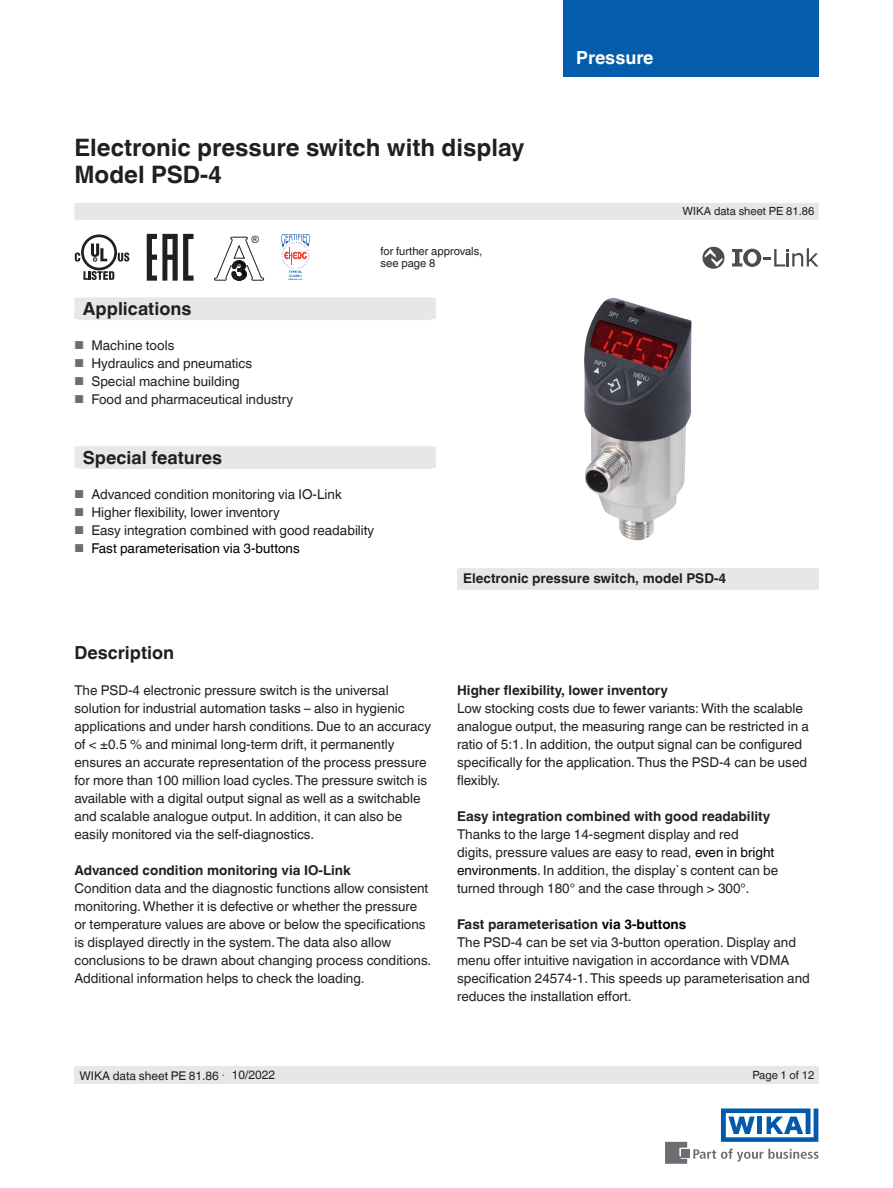
<style>
.page{position:relative;width:893px;height:1188px;background:#fff}
.page>*{position:absolute;margin:0;border:0;box-sizing:border-box;transform-origin:0 0}
.t1{font:700 24px/27px "Helvetica World";color:#231f20}
.t2{font:700 18px "Helvetica World";color:#231f20}
.t3{font:700 18px "Helvetica World";color:#fff}
.t4{font:13.5px/18px "Helvetica World";color:#231f20}
.t5{font:700 13.5px "Helvetica World";color:#231f20}
.t6{font:13.5px "Helvetica World";color:#000}
.t7{font:12px "Helvetica World";color:#231f20}
.t8{font:11.25px/12.3px "Helvetica World";color:#231f20}
.t9{font:10.2px "Arial";color:#231f20}
.t10{font:700 3.15px/3.8px "Arial";color:#0a4fa2}
.t11{font:700 1.8px "Arial";color:#0a4fa2}
.s1{font-size:11.55px;color:#6c6d70}
.s2{color:#000}
.s3{font-weight:700}
.s4{font-weight:700;color:#000}
.s5{font-family:"Times New Roman";font-size:11.25px}
</style>
<div class="page">
<svg style="left:693px;top:1149px;width:126px;height:13px"></svg>
<div style="left:682px;top:1150px;width:8px;height:8px;background:#6c6d70"></div>
<svg style="left:665px;top:1142px;width:22px;height:22px"></svg>
<svg style="left:721px;top:1108px;width:97px;height:34px"></svg>
<div style="left:563px;top:0;width:256px;height:76px;background:#035cac"></div>
<div style="left:74px;top:203px;width:745px;height:17px;background:#e6e7e9"></div>
<div style="left:74px;top:1066px;width:745px;height:18px;background:#e6e7e9"></div>
<svg style="left:702px;top:247px;width:22px;height:22px"></svg>
<svg style="left:732px;top:248px;width:87px;height:19px"></svg>
<svg style="left:74px;top:298px;width:362px;height:170px"></svg>
<div style="left:79px;top:298px;width:353px;height:22px;background:#e6e7e9"></div>
<div style="left:79px;top:447px;width:353px;height:22px;background:#e6e7e9"></div>
<div style="left:457px;top:568px;width:362px;height:21px;background:#e6e7e9"></div>
<img style="left:584px;top:298px;width:108px;height:242px">
<svg style="left:147px;top:234px;width:47px;height:47px"></svg>
<svg style="left:214px;top:237px;width:50px;height:44px"></svg>
<svg style="left:281px;top:234px;width:29px;height:35px"></svg>
<svg style="left:83px;top:271px;width:31px;height:9px"></svg>
<svg style="left:118px;top:253px;width:11px;height:9px"></svg>
<div style="left:81px;top:234px;width:36px;height:36px;border:3px solid #231f20;border-radius:50%"></div>
<svg style="left:91px;top:244px;width:16px;height:17px"></svg>
<svg style="left:75px;top:253px;width:5px;height:9px"></svg>
<h1 class="t1" style="left:74px;top:134px;width:452px">Electronic pressure switch with display<br>Model PSD-4</h1>
<p class="t9" style="left:251px;top:232px;width:9px">®</p>
<p class="t10" style="left:289px;top:270px;width:15px">TYPE EL<br>CLASS I</p>
<p class="t11" style="left:288px;top:278px;width:16px">FEBRUARY 2021</p>
<h2 class="t2" style="left:83px;top:298px;width:110px">Applications</h2>
<p class="t4" style="left:74px;top:336px;width:102px"><span class="s1">■</span> Machine tools</p>
<p class="t4" style="left:74px;top:354px;width:179px"><span class="s1">■</span> Hydraulics and pneumatics</p>
<p class="t4" style="left:74px;top:372px;width:167px"><span class="s1">■</span> Special machine building</p>
<p class="t4" style="left:74px;top:390px;width:220px"><span class="s1">■</span> Food and pharmaceutical industry</p>
<p class="t8" style="left:381px;top:244px;width:103px">for further approvals, see page 8</p>
<h2 class="t2" style="left:83px;top:447px;width:141px">Special features</h2>
<p class="t4" style="left:74px;top:485px;width:269px"><span class="s1">■</span> Advanced condition monitoring via IO-Link</p>
<p class="t4" style="left:74px;top:503px;width:207px"><span class="s1">■</span> Higher flexibility, lower inventory</p>
<p class="t4" style="left:74px;top:521px;width:301px"><span class="s1">■</span> Easy integration combined with good readability</p>
<p class="t6" style="left:74px;top:540px;width:227px"><span class="s1">■</span> Fast parameterisation via 3-buttons</p>
<h2 class="t3" style="left:576px;top:47px;width:79px">Pressure</h2>
<p class="t8" style="left:683px;top:205px;width:133px">WIKA data sheet PE 81.86</p>
<h2 class="t2" style="left:74px;top:642px;width:101px">Description</h2>
<p class="t4" style="left:74px;top:682px;width:358px">The PSD-4 electronic pressure switch is the universal solution for industrial automation tasks – also in hygienic applications and under harsh conditions. Due to an accuracy of &lt; ±0.5 % and minimal long-term drift, it permanently ensures an accurate representation of the process pressure for more than 100 million load cycles. The pressure switch is available with a digital output signal as well as a switchable and scalable analogue output. In addition, it can also be easily monitored via the self-diagnostics.</p>
<p class="t5" style="left:74px;top:863px;width:278px">Advanced condition monitoring via IO-Link</p>
<p class="t4" style="left:74px;top:880px;width:358px">Condition data and the diagnostic functions allow consistent monitoring. Whether it is defective or whether the pressure or temperature values are above or below the specifications is displayed directly in the system. The data also allow conclusions to be drawn about changing process conditions.<br>Additional information helps to check the loading.</p>
<p class="t5" style="left:463px;top:571px;width:265px">Electronic pressure switch, model PSD-4</p>
<p class="t5" style="left:457px;top:683px;width:213px">Higher flexibility, lower inventory</p>
<p class="t4" style="left:457px;top:700px;width:353px">Low stocking costs due to fewer variants: With the scalable analogue output, the measuring range can be restricted in a ratio of 5:1. In addition, the output signal can be configured specifically for the application. Thus the PSD-4 can be used flexibly.</p>
<p class="t5" style="left:457px;top:809px;width:315px">Easy integration combined with good readability</p>
<p class="t4" style="left:457px;top:826px;width:323px">Thanks to the large 14-segment display and red<br>digits, pressure values are easy to read, <span class="s2">even in bright environments</span>. In addition, the display`s content can be turned through 180° and the case through &gt; 300°.</p>
<p class="t4" style="left:457px;top:916px;width:354px"><span class="s3">Fast parameterisation</span> <span class="s4">via 3-buttons<br></span>The PSD-4 can be set via 3-button operation. Display and menu offer intuitive navigation in accordance with VDMA specification 24574-1. This speeds up parameterisation and reduces the installation effort.</p>
<p class="t7" style="left:80px;top:1068px;width:197px">WIKA data sheet PE 81.86 <span class="s5">∙</span> 10/2022</p>
<p class="t8" style="left:752px;top:1068px;width:63px">Page 1 of 12</p>
</div>
